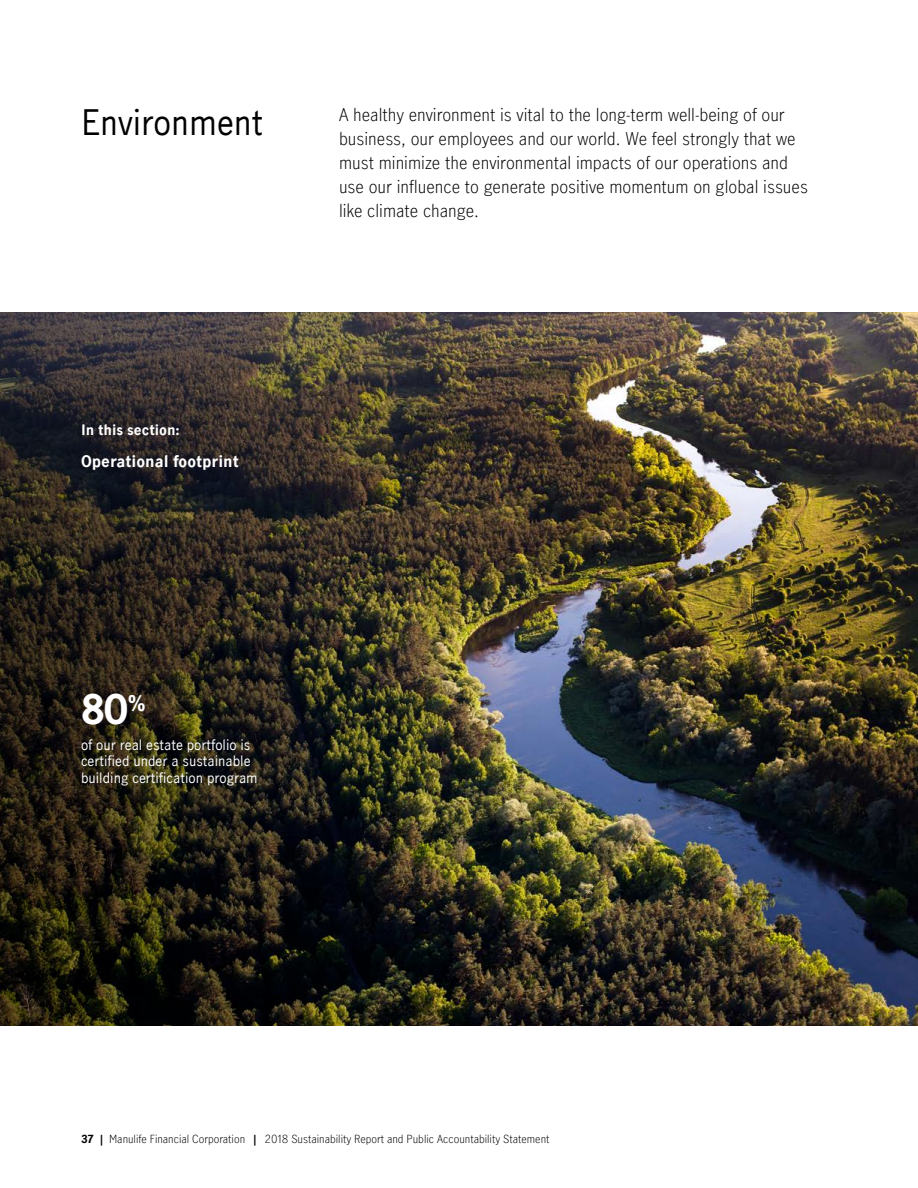
<style>
.page{position:relative;width:918px;height:1188px;background:#fff}
.page>*{position:absolute;margin:0;border:0;box-sizing:border-box;transform-origin:0 0}
.Highlight_Metric{font:700 38.25px "Manulife JH Sans";color:#fff}
.Head_01{font:33px "Manulife JH Sans";color:#000}
.intro_paragraph{font:300 16.5px/24px "Manulife JH Sans";color:#000}
.In_this_section_bold{font:700 15px "Manulife JH Sans";color:#fff}
._8_pt_white_callout{font:13.5px/16.5px "Manulife JH Sans";color:#fff}
.In_this_section{font:700 13.5px "Manulife JH Sans";color:#fff}
.t1{font:300 10.5px "Manulife JH Sans";color:#000}
.s1{font-weight:700}
</style>
<div class="page">
<img style="left:567px;top:313px;width:351px;height:713px">
<img style="left:0;top:313px;width:567px;height:713px">
<h1 class="Head_01" style="left:81px;top:99px;width:184px">Environment</h1>
<p class="intro_paragraph" style="left:339px;top:102px;width:470px">A healthy environment is vital to the long-term well-being of our business, our employees and our world. We feel strongly that we must minimize the environmental impacts of our operations and use our influence to generate positive momentum on global issues like climate change.</p>
<p class="In_this_section" style="left:81px;top:420px;width:100px">In this section:</p>
<p class="In_this_section_bold" style="left:81px;top:450px;width:159px">Operational footprint</p>
<p class="Highlight_Metric" style="left:81px;top:682px;width:66px">80<sup>%</sup></p>
<p class="_8_pt_white_callout" style="left:81px;top:736px;width:178px">of our real estate portfolio is certified under a sustainable building certification program</p>
<p class="t1" style="left:81px;top:1131px;width:470px"><span class="s1">37 |</span> Manulife Financial Corporation <span class="s1">|</span> 2018 Sustainability Report and Public Accountability Statement</p>
</div>
